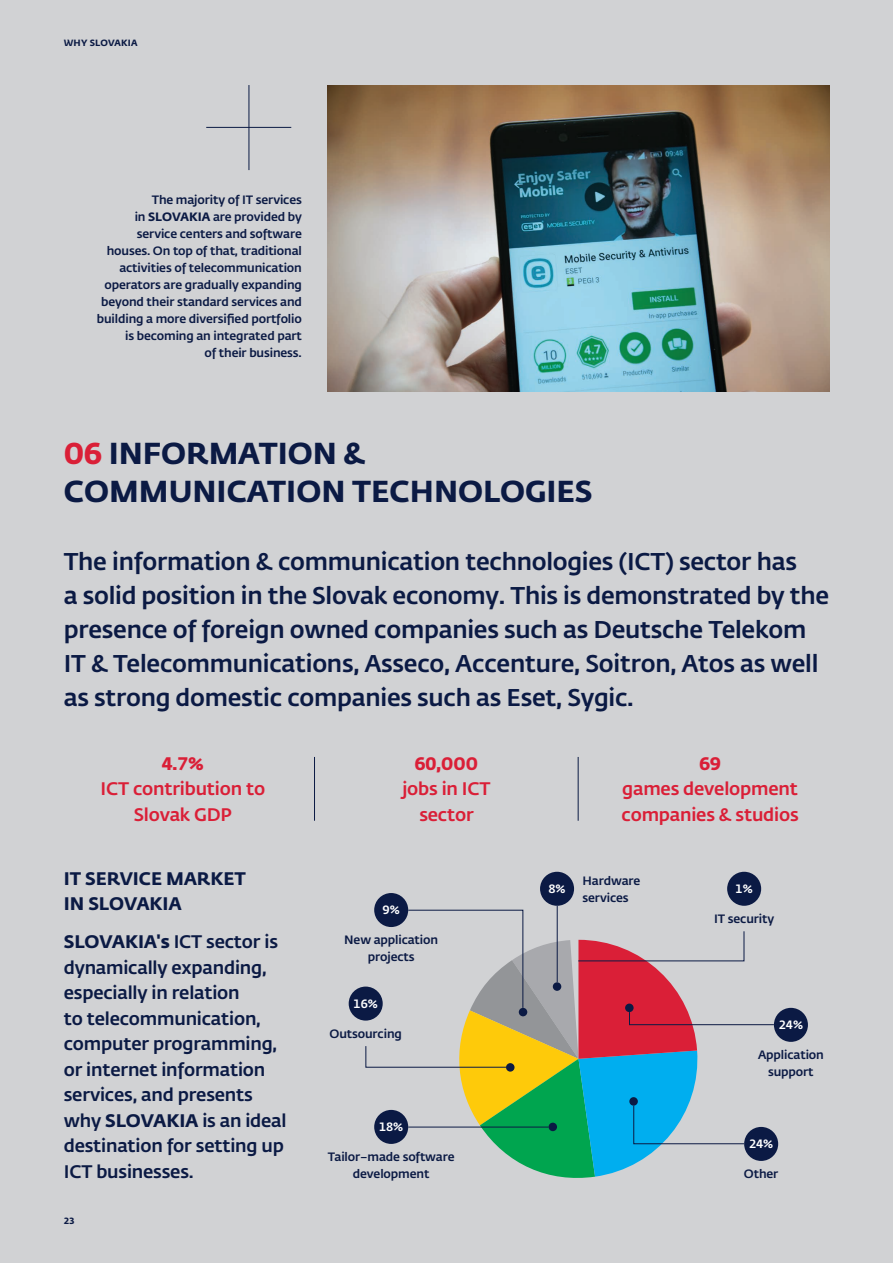
<style>
.page{position:relative;width:893px;height:1263px;background:#d1d2d4}
.page>*{position:absolute;margin:0;border:0;box-sizing:border-box;transform-origin:0 0}
.t1{font:700 30px/38.2px "Fedra Sans Pro";color:#0b1a44}
.t2{font:500 24px/34px "Fedra Sans Pro";letter-spacing:-.01em;color:#0b1a44}
.t3{font:500 18px/25.5px "Fedra Sans Pro";letter-spacing:-.01em;color:#0b1a44}
.t4{font:500 18px/25.5px "Fedra Sans Pro";letter-spacing:-.01em;color:#da1f37;text-align:center}
.t5{font:700 18px/25.5px "Fedra Sans Pro";color:#0b1a44}
.t6{font:700 18px "Fedra Sans Pro";color:#da1f37}
.t7{font:500 12px/17px "Fedra Sans Pro";letter-spacing:-.01em;color:#0b1a44;text-align:center}
.t8{font:500 12px "Fedra Sans Pro";letter-spacing:-.01em;color:#fff}
.t9{font:700 9px "Fedra Sans Pro";letter-spacing:.02em;color:#0b1a44}
.s1{font-weight:700}
.s2{color:#da1f37}
</style>
<div class="page">
<hr style="left:314px;top:757px;width:1px;height:64px;background:#0b1a44">
<hr style="left:578px;top:757px;width:1px;height:64px;background:#0b1a44">
<hr style="left:206px;top:127px;width:85px;height:1px;background:#0b1a44">
<hr style="left:249px;top:85px;width:1px;height:85px;background:#0b1a44">
<img style="left:327px;top:85px;width:502px;height:306px">
<div style="left:774px;top:1008px;width:34px;height:34px;background:#0b1a44;border-radius:50%"></div>
<div style="left:727px;top:872px;width:34px;height:34px;background:#0b1a44;border-radius:50%"></div>
<div style="left:744px;top:1127px;width:34px;height:34px;background:#0b1a44;border-radius:50%"></div>
<div style="left:374px;top:893px;width:34px;height:34px;background:#0b1a44;border-radius:50%"></div>
<div style="left:349px;top:986px;width:34px;height:34px;background:#0b1a44;border-radius:50%"></div>
<hr style="left:557px;top:906px;width:1px;height:76px;background:#0b1a44">
<div style="left:540px;top:872px;width:34px;height:34px;background:#0b1a44;border-radius:50%"></div>
<svg style="left:366px;top:910px;width:408px;height:268px"></svg>
<p class="t9" style="left:64px;top:36px;width:75px">WHY SLOVAKIA</p>
<p class="t7" style="left:97px;top:191px;width:207px;text-align:right">The majority of IT services<br>in <span class="s1">SLOVAKIA</span> are provided by service centers and software houses. On top of that, traditional activities of telecommunication operators are gradually expanding beyond their standard services and building a more diversified portfolio is becoming an integrated part<br>of their business.</p>
<h1 class="t1" style="left:64px;top:431px;width:530px"><span class="s2">06</span> INFORMATION &amp;<br>COMMUNICATION TECHNOLOGIES</h1>
<p class="t2" style="left:64px;top:543px;width:767px">The information &amp; communication technologies (ICT) sector has<br>a solid position in the Slovak economy. This is demonstrated by the presence of foreign owned companies such as Deutsche Telekom IT &amp; Telecommunications, Asseco, Accenture, Soitron, Atos as well as strong domestic companies such as Eset, Sygic.</p>
<h3 class="t6" style="left:162px;top:749px;width:44px">4.7%</h3>
<h3 class="t4" style="left:100px;top:775px;width:166px">ICT contribution to<br>Slovak GDP</h3>
<h3 class="t5" style="left:64px;top:864px;width:183px">IT SERVICE MARKET<br>IN SLOVAKIA</h3>
<p class="t3" style="left:64px;top:928px;width:224px"><span class="s1">SLOVAKIA's</span> ICT sector is dynamically expanding, especially in relation<br>to telecommunication, computer programming, or internet information services, and presents why <span class="s1">SLOVAKIA</span> is an ideal destination for setting up<br>ICT businesses.</p>
<p class="t9" style="left:64px;top:1213px;width:12px">23</p>
<h3 class="t6" style="left:415px;top:749px;width:65px">60,000</h3>
<h3 class="t4" style="left:402px;top:775px;width:90px">jobs in ICT sector</h3>
<p class="t8" style="left:383px;top:901px;width:19px">9%</p>
<p class="t7" style="left:344px;top:930px;width:95px">New application projects</p>
<p class="t8" style="left:354px;top:994px;width:26px">16%</p>
<p class="t7" style="left:329px;top:1024px;width:74px">Outsourcing</p>
<p class="t8" style="left:379px;top:1118px;width:26px">18%</p>
<p class="t7" style="left:328px;top:1147px;width:128px">Tailor–made software development</p>
<h3 class="t6" style="left:699px;top:749px;width:23px">69</h3>
<h3 class="t4" style="left:622px;top:775px;width:179px;text-align:left">games development companies &amp; studios</h3>
<p class="t8" style="left:548px;top:880px;width:19px">8%</p>
<p class="t7" style="left:583px;top:871px;width:59px;text-align:left">Hardware services</p>
<p class="t8" style="left:736px;top:880px;width:19px">1%</p>
<p class="t7" style="left:714px;top:909px;width:62px">IT security</p>
<p class="t8" style="left:779px;top:1016px;width:26px">24%</p>
<p class="t7" style="left:758px;top:1045px;width:67px">Application support</p>
<p class="t8" style="left:749px;top:1135px;width:26px">24%</p>
<p class="t7" style="left:744px;top:1164px;width:36px">Other</p>
</div>
